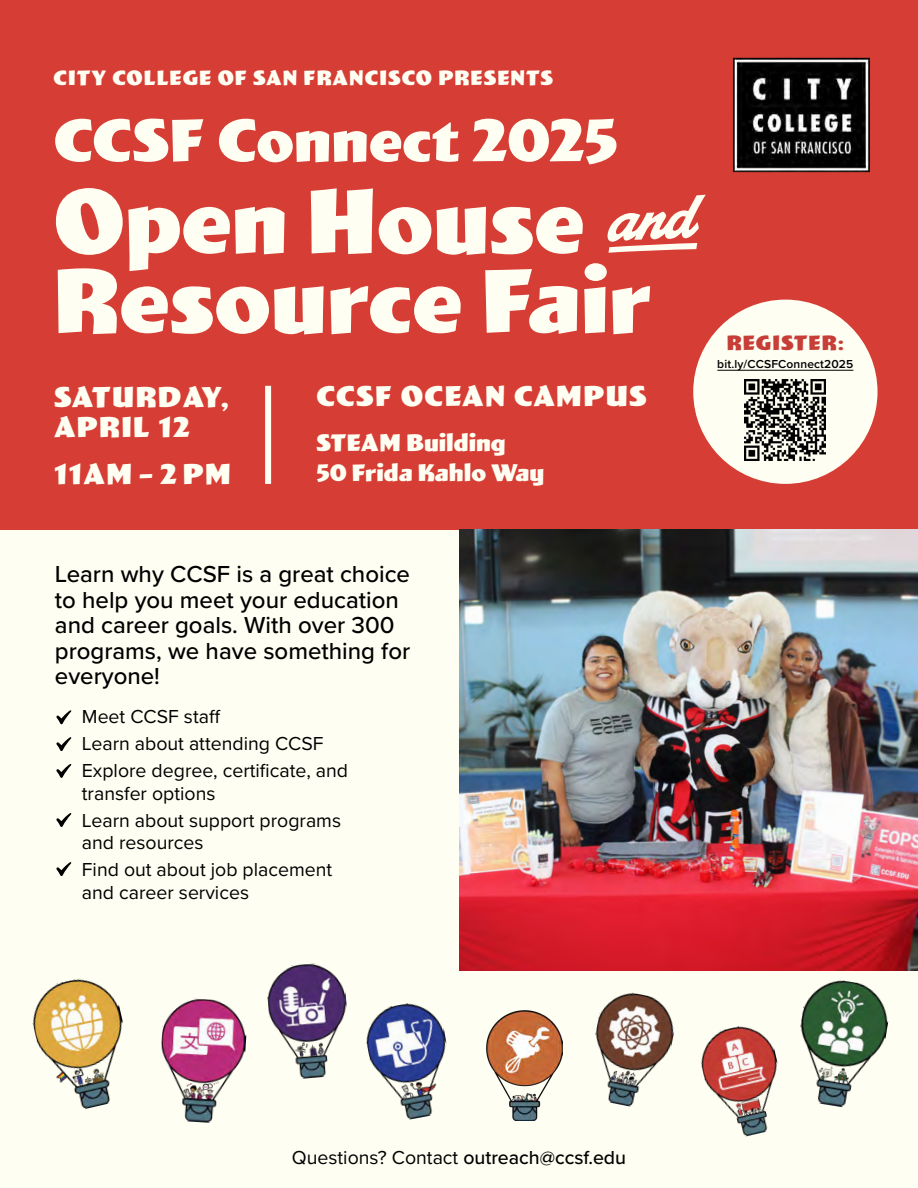
<style>
.page{position:relative;width:918px;height:1188px;background:#fffef2}
.page>*{position:absolute;margin:0;border:0;box-sizing:border-box;transform-origin:0 0}
.t1{font:700 85.5px/79.5px "Wigwag";color:#fffef2}
.t2{font:700 57px "Wigwag";color:#fffef2}
.t3{font:700 27px "Wigwag";letter-spacing:.05em;color:#fffef2}
.t4{font:500 24px/25.5px "Proxima Nova";color:#000}
.t5{font:700 22.5px "Wigwag";color:#fffef2}
.t6{font:19.5px/22.5px "Proxima Nova";color:#000}
.t7{font:700 19.5px "Wigwag";letter-spacing:.05em;color:#fffef2}
.t8{font:700 19.5px "Wigwag";letter-spacing:.05em;color:#c63e37}
.t9{font:600 12px "Proxima Nova";letter-spacing:.01em;color:#000}
.s1{font-size:72px}
.s2{font-weight:500}
</style>
<div class="page">
<div style="left:0;top:0;width:918px;height:529px;background:#d63d35"></div>
<div style="left:265px;top:386px;width:6px;height:98px;background:#fffef2"></div>
<img style="left:733px;top:57px;width:137px;height:116px">
<div style="left:693px;top:300px;width:185px;height:184px;background:#fffef2;border-radius:50%"></div>
<img style="left:745px;top:380px;width:81px;height:81px">
<hr style="left:717px;top:370px;width:136px;height:1px;background:#000">
<svg style="left:56px;top:710px;width:15px;height:14px"></svg>
<svg style="left:56px;top:737px;width:15px;height:14px"></svg>
<svg style="left:56px;top:764px;width:15px;height:14px"></svg>
<svg style="left:56px;top:813px;width:15px;height:14px"></svg>
<svg style="left:56px;top:862px;width:15px;height:14px"></svg>
<img style="left:32px;top:978px;width:91px;height:131px">
<img style="left:161px;top:998px;width:86px;height:125px">
<img style="left:267px;top:963px;width:80px;height:116px">
<img style="left:366px;top:1003px;width:81px;height:117px">
<img style="left:595px;top:992px;width:79px;height:115px">
<img style="left:487px;top:1010px;width:75px;height:111px">
<img style="left:459px;top:529px;width:459px;height:441px">
<img style="left:700px;top:1026px;width:78px;height:111px">
<img style="left:800px;top:980px;width:89px;height:127px">
<p class="t7" style="left:53px;top:66px;width:501px">CITY COLLEGE OF SAN FRANCISCO PRESENTS</p>
<p class="t2" style="left:54px;top:105px;width:566px">CCSF Connect 2025</p>
<h1 class="t1" style="left:54px;top:182px;width:656px">Open House <span class="s1">&amp;<br></span>Resource Fair</h1>
<h2 class="t3" style="left:54px;top:381px;width:177px">SATURDAY,</h2>
<p class="t3" style="left:54px;top:411px;width:137px">APRIL 12</p>
<p class="t3" style="left:316px;top:379px;width:332px">CCSF OCEAN CAMPUS</p>
<p class="t5" style="left:316px;top:429px;width:191px">STEAM Building</p>
<p class="t3" style="left:54px;top:457px;width:179px">11AM – 2 PM</p>
<h3 class="t5" style="left:316px;top:459px;width:229px">50 Frida Kahlo Way</h3>
<p class="t8" style="left:727px;top:330px;width:119px">REGISTER:</p>
<p class="t9" style="left:717px;top:356px;width:138px">bit.ly/CCSFConnect2025</p>
<p class="t4" style="left:55px;top:560px;width:357px">Learn why CCSF is a great choice to help you meet your education and career goals. With over 300 programs, we have something for everyone!</p>
<p class="t6" style="left:82px;top:704px;width:139px">Meet CCSF staf</p>
<p class="t6" style="left:82px;top:731px;width:243px">Learn about attending CCSF</p>
<p class="t6" style="left:82px;top:758px;width:268px">Explore degree, certifcate, and transfer options</p>
<p class="t6" style="left:82px;top:808px;width:261px">Learn about support programs and resources</p>
<p class="t6" style="left:82px;top:857px;width:252px">Find out about job placement and career services</p>
<p class="t6" style="left:292px;top:1145px;width:336px">Questions? Contact <span class="s2">outreach@ccsf.edu</span></p>
</div>
